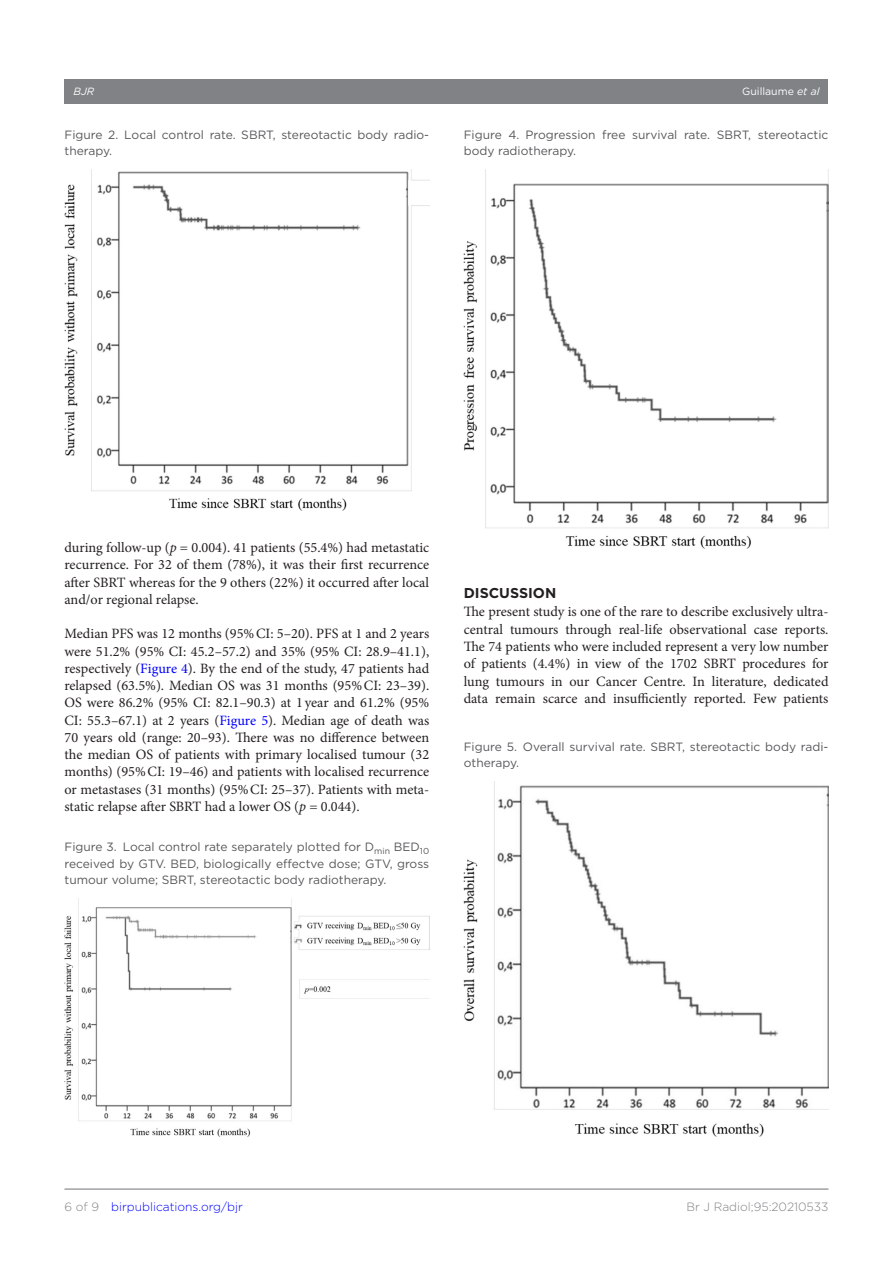
<style>
.page{position:relative;width:893px;height:1263px;background:#fff}
.page>*{position:absolute;margin:0;border:0;box-sizing:border-box;transform-origin:0 0}
.t1{font:14.25px/17.2px "Minion Pro";color:#231f20;text-align:justify}
.t2{font:700 14.25px "Gotham";color:#231f20}
.t3{font:12px/16.5px "Gotham";color:#57585a}
.t4{font:300 12px "Gotham";color:#00f}
.t5{font:300 12px "Gotham";color:#808285}
.t6{font:10.5px "Gotham";color:#fff}
.t7{font:italic 10.5px "Gotham";color:#fff}
.s1{font-style:italic}
.s2{color:#00f}
.s3{color:#808285}
</style>
<div class="page">
<hr style="left:64px;top:1188px;width:764px;height:2px;background:#808285">
<div style="left:64px;top:79px;width:764px;height:24px;background:#808285"></div>
<img style="left:64px;top:169px;width:365px;height:342px">
<img style="left:64px;top:898px;width:365px;height:238px">
<img style="left:464px;top:169px;width:364px;height:380px">
<img style="left:464px;top:781px;width:364px;height:355px">
<p class="t7" style="left:74px;top:85px;width:22px">BJR</p>
<p class="t6" style="left:742px;top:85px;width:79px">Guillaume <span class="s1">et al</span></p>
<p class="t3" style="left:64px;top:126px;width:366px">Figure 2. Local control rate. SBRT, stereotactic body radio&shy;therapy.</p>
<p class="t3" style="left:464px;top:126px;width:366px">Figure 4. Progression free survival rate. SBRT, stereotactic body radiotherapy.</p>
<p class="t1" style="left:64px;top:539px;width:366px">during follow-up (<span class="s1">p</span> = 0.004). 41 patients (55.4%) had metastatic recurrence. For 32 of them (78%), it was their first recurrence after SBRT whereas for the 9 others (22%) it occurred after local and/or regional relapse.</p>
<p class="t1" style="left:64px;top:625px;width:366px">Median PFS was 12 months (95%CI: 5–20). PFS at 1 and 2 years were 51.2% (95% CI: 45.2–57.2) and 35% (95% CI: 28.9–41.1), respectively (<span class="s2">Figure 4</span>). By the end of the study, 47 patients had relapsed (63.5%). Median OS was 31 months (95%CI: 23–39).<br>OS were 86.2% (95% CI: 82.1–90.3) at 1 year and 61.2% (95% CI: 55.3–67.1) at 2 years (<span class="s2">Figure 5</span>). Median age of death was 70 years old (range: 20–93). There was no difference between the median OS of patients with primary localised tumour (32 months) (95%CI: 19–46) and patients with localised recurrence or metastases (31 months) (95%CI: 25–37). Patients with meta&shy;static relapse after SBRT had a lower OS (<span class="s1">p</span> = 0.044).</p>
<p class="t3" style="left:64px;top:838px;width:366px;text-align:justify">Figure 3. Local control rate separately plotted for D<sub>min</sub> BED<sub>10 </sub>received by GTV. BED, biologically effectve dose; GTV, gross tumour volume; SBRT, stereotactic body radiotherapy.</p>
<p class="t2" style="left:464px;top:584px;width:94px">DISCUSSION</p>
<p class="t1" style="left:464px;top:603px;width:366px">The present study is one of the rare to describe exclusively ultra&shy;central tumours through real-life observational case reports.<br>The 74 patients who were included represent a very low number of patients (4.4%) in view of the 1702 SBRT procedures for lung tumours in our Cancer Centre. In literature, dedicated data remain scarce and insufficiently reported. Few patients</p>
<p class="t3" style="left:464px;top:738px;width:366px">Figure 5. Overall survival rate. SBRT, stereotactic body radi&shy;otherapy.</p>
<p class="t4" style="left:64px;top:1199px;width:180px"><span class="s3">6 of 9</span> birpublications.org/bjr</p>
<p class="t5" style="left:686px;top:1199px;width:143px">Br J Radiol;95:20210533</p>
</div>
